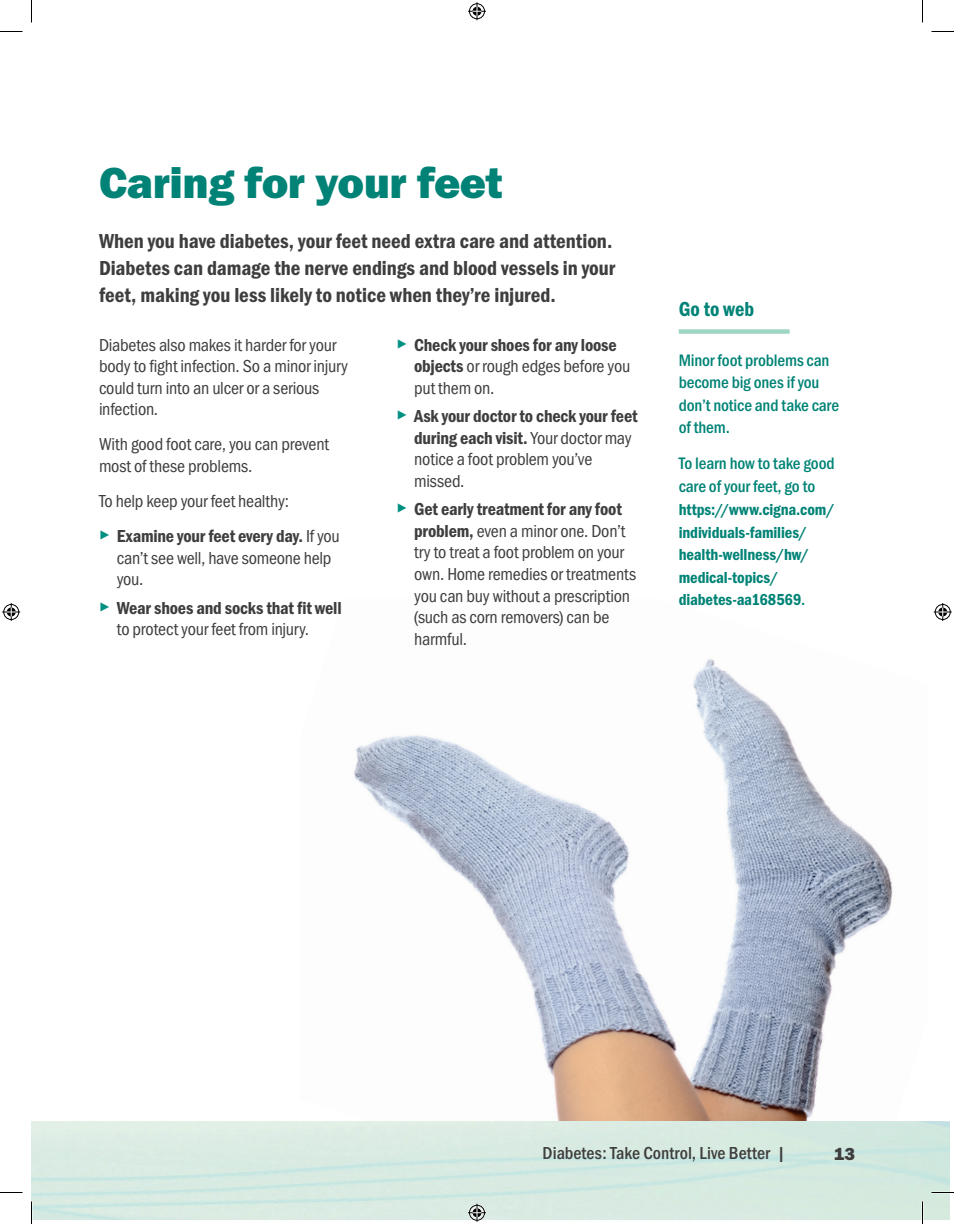
<style>
.page{position:relative;width:954px;height:1224px;background:#fff}
.page>*{position:absolute;margin:0;border:0;box-sizing:border-box;transform-origin:0 0}
.t1{font:45px "Franklin Gothic URW Hea";letter-spacing:-.01em;color:#008376}
.Body_-_Opener{font:21px/27px "Franklin Gothic URW Con Dem";color:#3e3e3f}
.Sidebar_-_Subhead_h4{font:21px "Franklin Gothic URW Con Dem";color:#008376}
.Body{font:18px/21.6px "Franklin Gothic URW Cond";letter-spacing:-.01em;color:#3e3e3f}
.t2{font:18px/21.6px "Franklin Gothic URW Con Dem";letter-spacing:-.01em;color:#3e3e3f}
.t3{font:500 18px "Franklin Gothic URW Cond";color:#3e3e3f}
.t4{font:18px "Franklin Gothic URW Hea";color:#3e3e3f}
.Sidebar_-_Body{font:500 17.25px/22.5px "Franklin Gothic URW Cond";letter-spacing:-.01em;color:#008376}
.Sidebar_-_Body-2{font:16.5px/22.5px "Franklin Gothic URW Con Dem";letter-spacing:-.01em;color:#008376}
.s1{font-family:"Franklin Gothic URW Hea";font-size:21px;color:#009082}
.s2{font-family:"Franklin Gothic URW Con Dem"}
.s3{font-family:"Franklin Gothic URW Cond"}
.s4{font-family:"Franklin Gothic URW Cond";font-weight:500;font-size:17.25px}
</style>
<div class="page">
<img style="left:353px;top:659px;width:540px;height:462px">
<div style="left:679px;top:329px;width:111px;height:5px;background:#9ed6c5"></div>
<svg style="left:0;top:31px;width:22px;height:1px"></svg>
<svg style="left:932px;top:31px;width:22px;height:1px"></svg>
<svg style="left:0;top:1192px;width:22px;height:1px"></svg>
<svg style="left:932px;top:1192px;width:22px;height:1px"></svg>
<svg style="left:31px;top:0;width:1px;height:22px"></svg>
<svg style="left:31px;top:1202px;width:1px;height:22px"></svg>
<svg style="left:922px;top:0;width:1px;height:22px"></svg>
<svg style="left:922px;top:1202px;width:1px;height:22px"></svg>
<svg style="left:468px;top:2px;width:18px;height:18px"></svg>
<svg style="left:468px;top:1204px;width:18px;height:18px"></svg>
<svg style="left:2px;top:603px;width:18px;height:18px"></svg>
<svg style="left:934px;top:603px;width:18px;height:18px"></svg>
<p class="t1" style="left:99px;top:154px;width:405px">Caring for your feet</p>
<p class="Body_-_Opener" style="left:99px;top:227px;width:518px">When you have diabetes, your feet need extra care and attention.<br>Diabetes can damage the nerve endings and blood vessels in your feet, making you less likely to notice when they’re injured.</p>
<p class="Body" style="left:99px;top:333px;width:251px">Diabetes also makes it harder for your body to fight infection. So a minor injury could turn into an ulcer or a serious infection.</p>
<p class="Body" style="left:99px;top:432px;width:232px">With good foot care, you can prevent most of these problems.</p>
<p class="Body" style="left:99px;top:489px;width:192px">To help keep your feet healthy:</p>
<p class="Body" style="left:117px;top:524px;width:225px;text-indent:-18px"><span class="s1">▸</span> <span class="s2">Examine your feet every day.</span> If you can’t see well, have someone help you.</p>
<p class="t2" style="left:117px;top:596px;width:226px;text-indent:-18px"><span class="s1">▸</span> Wear shoes and socks that fit well <span class="s3">to protect your feet from injury.</span></p>
<p class="t2" style="left:414px;top:333px;width:218px;text-indent:-18px"><span class="s1">▸</span> Check your shoes for any loose objects <span class="s3">or rough edges before you put them on.</span></p>
<p class="t2" style="left:414px;top:405px;width:225px;text-indent:-18px"><span class="s1">▸</span> Ask your doctor to check your feet during each visit. <span class="s3">Your doctor may notice a foot problem you’ve missed.</span></p>
<p class="Body" style="left:414px;top:497px;width:224px;text-indent:-18px"><span class="s1">▸</span> <span class="s2">Get early treatment for any foot problem,</span> even a minor one. Don’t try to treat a foot problem on your own. Home remedies or treatments you can buy without a prescription (such as corn removers) can be harmful.</p>
<p class="Sidebar_-_Subhead_h4" style="left:679px;top:295px;width:77px">Go to web</p>
<p class="Sidebar_-_Body" style="left:679px;top:348px;width:162px">Minor foot problems can become big ones if you don’t notice and take care of them.</p>
<p class="Sidebar_-_Body" style="left:679px;top:451px;width:158px">To learn how to take good care of your feet, go to</p>
<p class="Sidebar_-_Body-2" style="left:679px;top:498px;width:158px">https://www.cigna.com/ individuals-families/ health-wellness/hw/ medical-topics/ diabetes-aa168569<span class="s4">.</span></p>
<p class="t3" style="left:543px;top:1140px;width:245px">Diabetes: Take Control, Live Better |</p>
<p class="t4" style="left:834px;top:1143px;width:23px">13</p>
</div>
